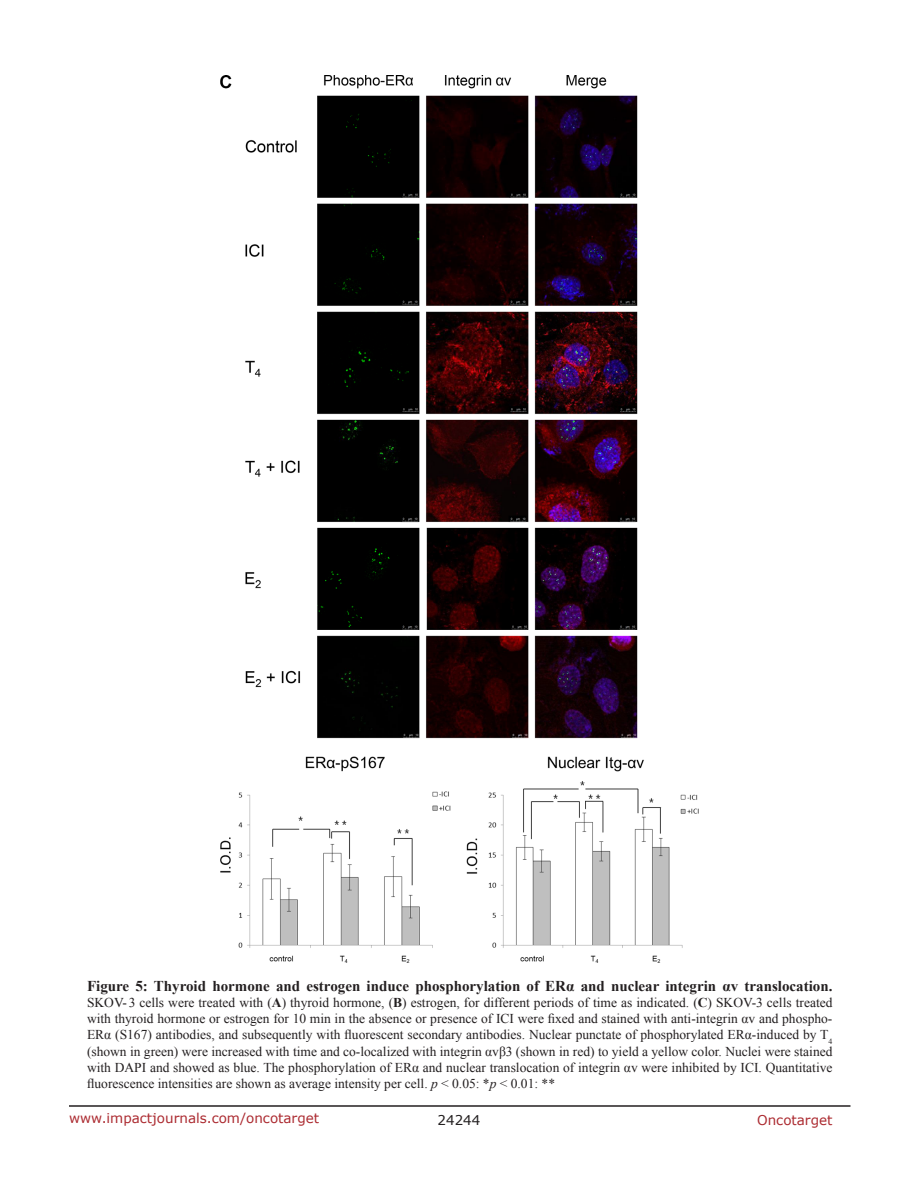
<style>
.page{position:relative;width:918px;height:1188px;background:#fff}
.page>*{position:absolute;margin:0;border:0;box-sizing:border-box;transform-origin:0 0}
.FigureText{font:700 15px "Times New Roman";color:#231f20}
.FigureText-2{font:13.5px/16.2px "Times New Roman";color:#231f20;text-align:justify}
.t1{font:13.5px "Verdana";color:#ac2b31}
.t2{font:13.5px "Verdana";color:#231f20}
.s1{font-weight:700}
.s2{font-style:italic}
</style>
<div class="page">
<hr style="left:69px;top:1105px;width:781px;height:2px;background:#231f20">
<img style="left:221px;top:76px;width:478px;height:887px">
<p class="FigureText" style="left:87px;top:975px;width:747px">Figure 5: Thyroid hormone and estrogen induce phosphorylation of ERα and nuclear integrin αv translocation.</p>
<p class="FigureText-2" style="left:87px;top:994px;width:747px">SKOV-3 cells were treated with (<span class="s1">A</span>) thyroid hormone, (<span class="s1">B</span>) estrogen, for different periods of time as indicated. (<span class="s1">C</span>) SKOV-3 cells treated with thyroid hormone or estrogen for 10 min in the absence or presence of ICI were fixed and stained with anti-integrin αv and phospho-ERα (S167) antibodies, and subsequently with fluorescent secondary antibodies. Nuclear punctate of phosphorylated ERα-induced by T<sub>4 </sub>(shown in green) were increased with time and co-localized with integrin αvβ3 (shown in red) to yield a yellow color. Nuclei were stained with DAPI and showed as blue. The phosphorylation of ERα and nuclear translocation of integrin αv were inhibited by ICI. Quantitative fluorescence intensities are shown as average intensity per cell. <span class="s2">p</span> &lt; 0.05: *<span class="s2">p</span> &lt; 0.01: **</p>
<p class="t1" style="left:69px;top:1109px;width:252px">www.impactjournals.com/oncotarget</p>
<p class="t2" style="left:438px;top:1111px;width:44px">24244</p>
<p class="t1" style="left:757px;top:1111px;width:77px">Oncotarget</p>
</div>
